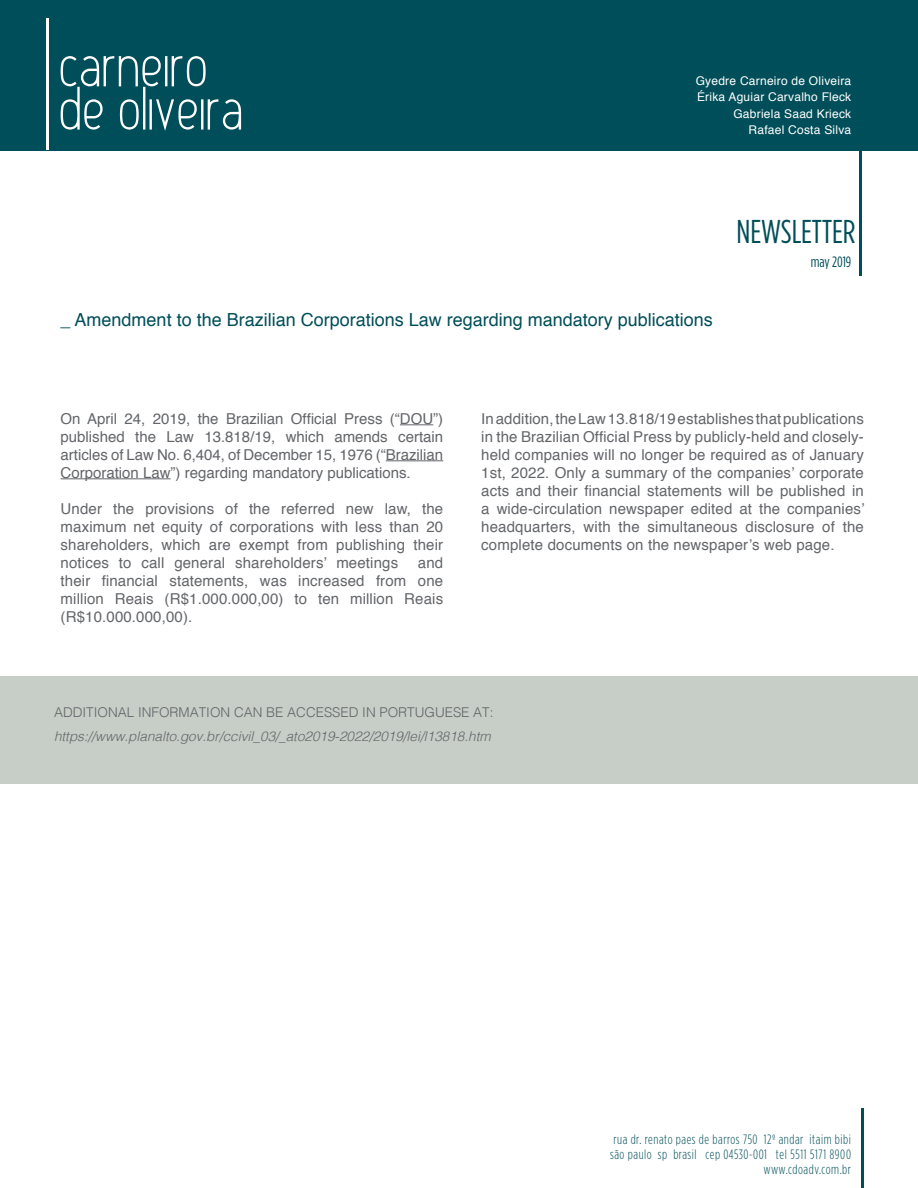
<style>
.page{position:relative;width:918px;height:1188px;background:#fff}
.page>*{position:absolute;margin:0;border:0;box-sizing:border-box;transform-origin:0 0}
.t1{font:33px "Gotham Condensed";color:#004e59}
.t2{font:18px "Helvetica";color:#004e59}
.t3{font:15px/18px "Helvetica";letter-spacing:.01em;color:#636569;text-align:justify}
.t4{font:15px "Gotham Condensed";color:#004e59}
.t5{font:300 13.5px/15px "Gotham Condensed";letter-spacing:.04em;color:#004e59;text-align:right}
.t6{font:italic 300 13.5px "Helvetica";color:#636569}
.t7{font:300 13.5px "Helvetica";color:#636569}
.t8{font:12px/16.5px "Helvetica";letter-spacing:.02em;color:#fff;text-align:right}
</style>
<div class="page">
<div style="left:0;top:0;width:918px;height:150px;background:#004e59"></div>
<hr style="left:47px;top:18px;width:2px;height:132px;background:#fff">
<svg style="left:61px;top:56px;width:180px;height:75px"></svg>
<hr style="left:862px;top:1108px;width:2px;height:80px;background:#004e59">
<hr style="left:860px;top:144px;width:2px;height:131px;background:#004e59">
<hr style="left:400px;top:424px;width:33px;height:1px;background:#636569">
<hr style="left:386px;top:460px;width:57px;height:1px;background:#636569">
<hr style="left:61px;top:478px;width:110px;height:1px;background:#636569">
<div style="left:0;top:676px;width:918px;height:107px;background:#c6cec7"></div>
<p class="t8" style="left:696px;top:73px;width:157px">Gyedre Carneiro de Oliveira<br>Érika Aguiar Carvalho Fleck<br>Gabriela Saad Krieck<br>Rafael Costa Silva</p>
<p class="t2" style="left:61px;top:306px;width:654px">_ Amendment to the Brazilian Corporations Law regarding mandatory publications</p>
<h1 class="t1" style="left:736px;top:213px;width:121px">NEWSLETTER</h1>
<p class="t4" style="left:811px;top:253px;width:42px">may 2019</p>
<p class="t3" style="left:61px;top:410px;width:384px">On April 24, 2019, the Brazilian Official Press (“DOU”) published the Law 13.818/19, which amends certain articles of Law No. 6,404, of December 15, 1976 (“Brazilian Corporation Law”) regarding mandatory publications.</p>
<p class="t3" style="left:61px;top:500px;width:384px">Under the provisions of the referred new law, the maximum net equity of corporations with less than 20 shareholders, which are exempt from publishing their notices to call general shareholders’ meetings</p>
<p class="t3" style="left:61px;top:554px;width:384px;text-indent:357px">and their financial statements, was increased from one million Reais (R$1.000.000,00) to ten million Reais (R$10.000.000,00).</p>
<p class="t3" style="left:481px;top:410px;width:385px">In addition, the Law 13.818/19 establishes that publications in the Brazilian Official Press by publicly-held and closely&shy;held companies will no longer be required as of January 1st, 2022. Only a summary of the companies’ corporate acts and their financial statements will be published in a wide-circulation newspaper edited at the companies’ headquarters, with the simultaneous disclosure of the complete documents on the newspaper’s web page.</p>
<p class="t7" style="left:54px;top:701px;width:441px">ADDITIONAL INFORMATION CAN BE ACCESSED IN PORTUGUESE AT:</p>
<p class="t6" style="left:54px;top:725px;width:438px">https://www.planalto.gov.br/ccivil_03/_ato2019-2022/2019/lei/l13818.htm</p>
<p class="t5" style="left:610px;top:1132px;width:242px">rua dr. renato paes de barros 750 12º andar itaim bibi são paulo sp brasil cep 04530-001 tel 5511 5171 8900 www.cdoadv.com.br</p>
</div>
